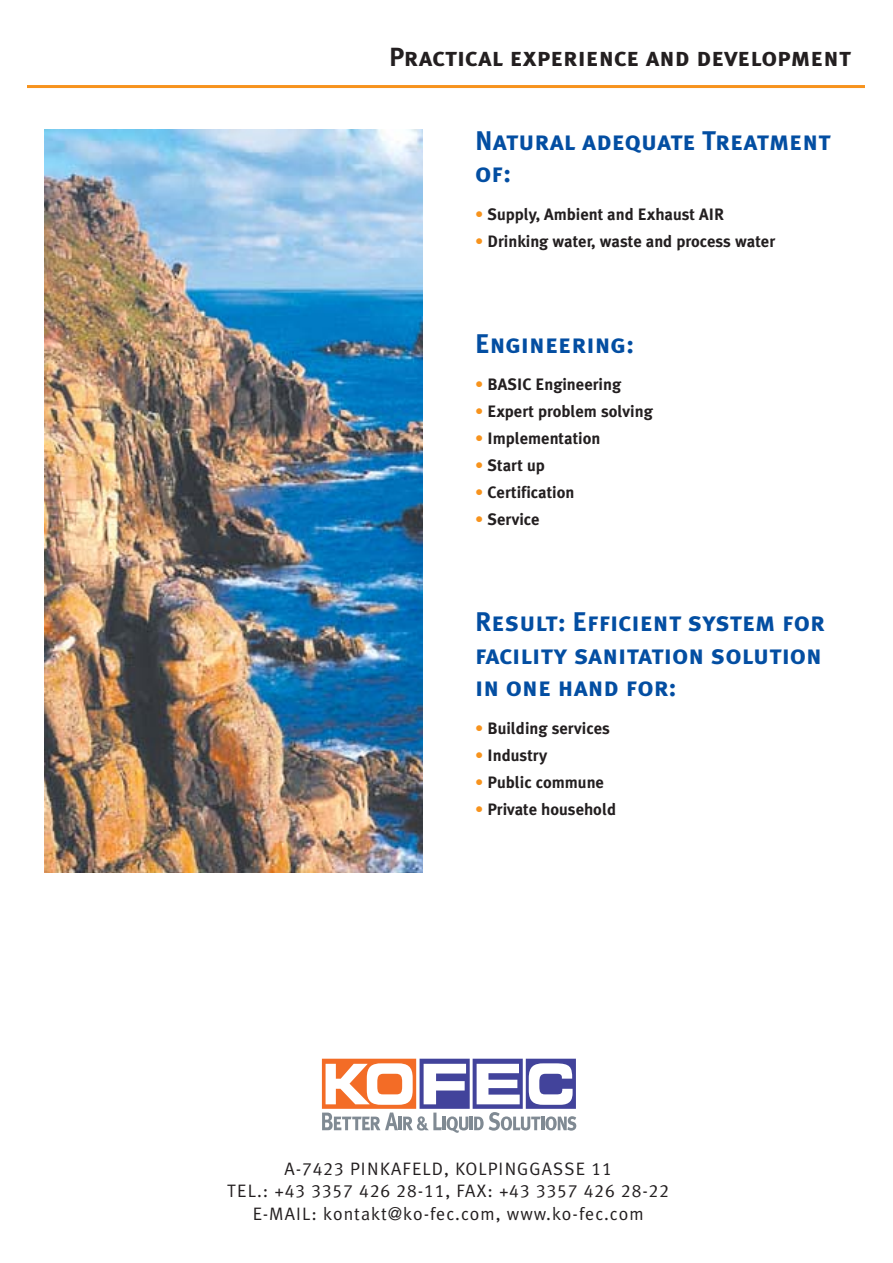
<style>
.page{position:relative;width:893px;height:1263px;background:#fff}
.page>*{position:absolute;margin:0;border:0;box-sizing:border-box;transform-origin:0 0}
.t1{font:27px/32.4px "Meta Plus Bold Caps";color:#034ea2}
.t2{font:26.25px "Meta Plus Bold Caps";color:#231f20}
.t3{font:18px "Meta Plus Normal";letter-spacing:.055em;color:#231f20}
.t4{font:18px "Meta Plus Normal Caps";letter-spacing:.055em;color:#231f20}
.t5{font:700 16.5px "Meta Plus";color:#231f20}
.s1{color:#f7931d}
.s2{font-family:"Meta Plus Normal Caps"}
.s3{font-family:"Meta Plus Normal"}
</style>
<div class="page">
<hr style="left:27px;top:85px;width:837px;height:3px;background:#f7931d">
<img style="left:44px;top:129px;width:378px;height:744px">
<svg style="left:322px;top:1059px;width:254px;height:74px"></svg>
<h2 class="t2" style="left:389px;top:42px;width:463px">Practical experience and development</h2>
<h1 class="t1" style="left:475px;top:124px;width:357px">Natural adequate Treatment of:</h1>
<p class="t5" style="left:475px;top:208px;width:250px"><span class="s1">•</span> Supply, Ambient and Exhaust AIR</p>
<p class="t5" style="left:475px;top:235px;width:301px"><span class="s1">•</span> Drinking water, waste and process water</p>
<h1 class="t1" style="left:475px;top:327px;width:160px">Engineering:</h1>
<p class="t5" style="left:475px;top:378px;width:147px"><span class="s1">•</span> BASIC Engineering</p>
<p class="t5" style="left:475px;top:405px;width:179px"><span class="s1">•</span> Expert problem solving</p>
<p class="t5" style="left:475px;top:432px;width:127px"><span class="s1">•</span> Implementation</p>
<p class="t5" style="left:475px;top:459px;width:71px"><span class="s1">•</span> Start up</p>
<p class="t5" style="left:475px;top:486px;width:101px"><span class="s1">•</span> Certification</p>
<p class="t5" style="left:475px;top:513px;width:66px"><span class="s1">•</span> Service</p>
<h1 class="t1" style="left:475px;top:606px;width:351px;text-align:justify">Result: Efficient system for facility sanitation solution in one hand for:</h1>
<p class="t5" style="left:475px;top:721px;width:136px"><span class="s1">•</span> Building services</p>
<p class="t5" style="left:475px;top:748px;width:74px"><span class="s1">•</span> Industry</p>
<p class="t5" style="left:475px;top:775px;width:130px"><span class="s1">•</span> Public commune</p>
<p class="t5" style="left:475px;top:802px;width:142px"><span class="s1">•</span> Private household</p>
<p class="t3" style="left:284px;top:1162px;width:328px">A-<span class="s2">7423</span> PINKAFELD, KOLPINGGASSE <span class="s2">11</span></p>
<p class="t4" style="left:227px;top:1180px;width:443px"><span class="s3">TEL.: +</span>43 3357 426 28-11<span class="s3">, FAX: +</span>43 3357 426 28-22</p>
<p class="t3" style="left:253px;top:1207px;width:392px">E-MAIL: kontakt@ko-fec.com, www.ko-fec.com</p>
</div>
